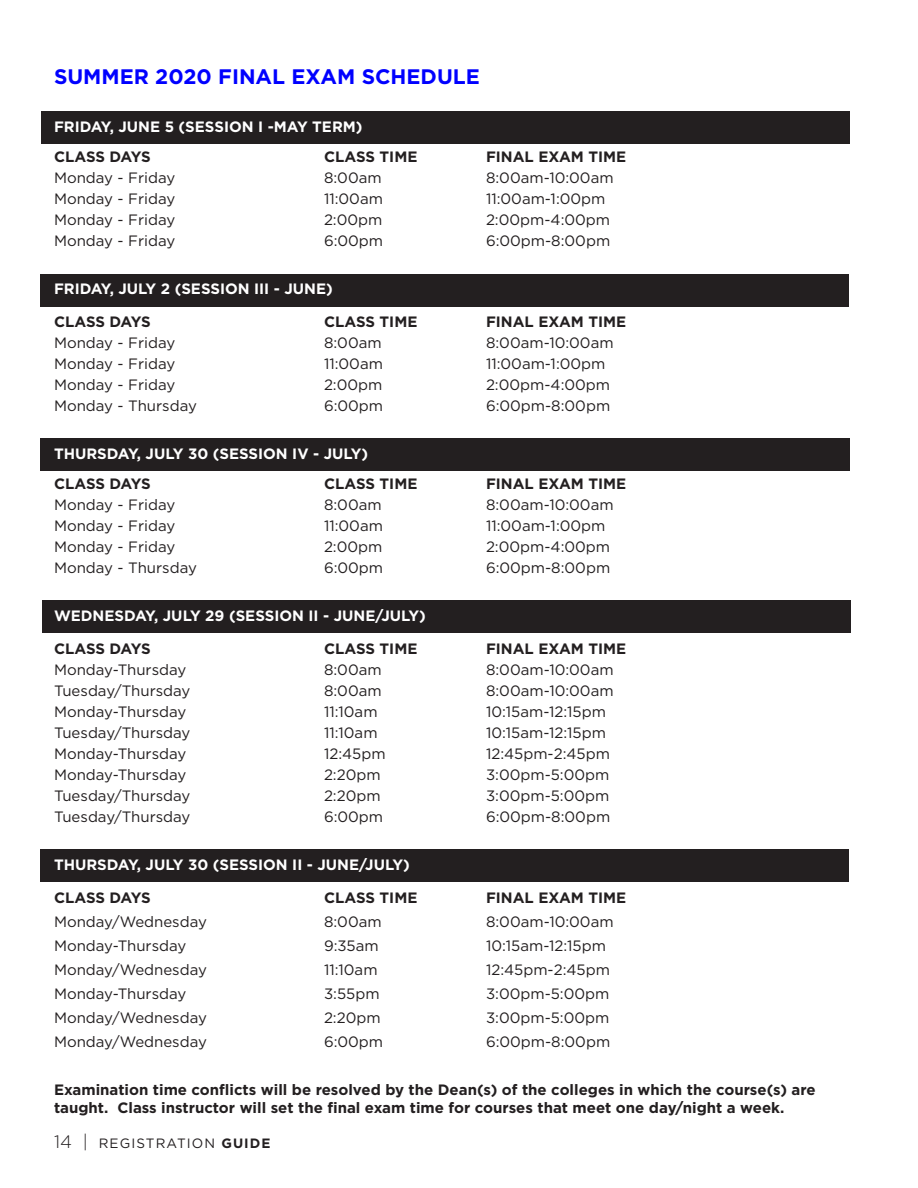
<style>
.page{position:relative;width:918px;height:1188px;background:#fff}
.page>*{position:absolute;margin:0;border:0;box-sizing:border-box;transform-origin:0 0}
.t1{font:700 21px "Gotham";color:#00f}
.t2{font:15px "Gotham";color:#231f20}
.t3{font:700 15px/18px "Gotham";color:#231f20}
.t4{font:700 15px "Gotham";color:#fff}
.t5{font:13.5px "Gotham";letter-spacing:.08em;color:#231f20}
.s1{font-weight:300;font-size:18px}
.s2{font-weight:700}
</style>
<div class="page">
<div style="left:40px;top:849px;width:809px;height:33px;background:#231f20"></div>
<div style="left:42px;top:600px;width:808px;height:33px;background:#231f20"></div>
<div style="left:41px;top:111px;width:809px;height:33px;background:#231f20"></div>
<div style="left:40px;top:274px;width:809px;height:33px;background:#231f20"></div>
<div style="left:40px;top:438px;width:810px;height:33px;background:#231f20"></div>
<p class="t1" style="left:54px;top:63px;width:428px">SUMMER 2020 FINAL EXAM SCHEDULE</p>
<p class="t4" style="left:54px;top:117px;width:310px">FRIDAY, JUNE 5 (SESSION I -MAY TERM)</p>
<p class="t3" style="left:54px;top:148px;width:98px">CLASS DAYS</p>
<p class="t3" style="left:324px;top:148px;width:95px">CLASS TIME</p>
<p class="t3" style="left:486px;top:148px;width:142px">FINAL EXAM TIME</p>
<p class="t2" style="left:54px;top:168px;width:123px">Monday - Friday</p>
<p class="t2" style="left:324px;top:168px;width:59px">8:00am</p>
<p class="t2" style="left:486px;top:168px;width:129px">8:00am-10:00am</p>
<p class="t2" style="left:54px;top:189px;width:123px">Monday - Friday</p>
<p class="t2" style="left:324px;top:189px;width:60px">11:00am</p>
<p class="t2" style="left:486px;top:189px;width:121px">11:00am-1:00pm</p>
<p class="t2" style="left:54px;top:210px;width:123px">Monday - Friday</p>
<p class="t2" style="left:324px;top:210px;width:60px">2:00pm</p>
<p class="t2" style="left:486px;top:210px;width:126px">2:00pm-4:00pm</p>
<p class="t2" style="left:54px;top:231px;width:123px">Monday - Friday</p>
<p class="t2" style="left:324px;top:231px;width:61px">6:00pm</p>
<p class="t2" style="left:486px;top:231px;width:126px">6:00pm-8:00pm</p>
<p class="t4" style="left:54px;top:279px;width:280px">FRIDAY, JULY 2 (SESSION III - JUNE)</p>
<p class="t3" style="left:54px;top:313px;width:98px">CLASS DAYS</p>
<p class="t3" style="left:324px;top:313px;width:95px">CLASS TIME</p>
<p class="t3" style="left:486px;top:313px;width:142px">FINAL EXAM TIME</p>
<p class="t2" style="left:54px;top:333px;width:123px">Monday - Friday</p>
<p class="t2" style="left:324px;top:333px;width:59px">8:00am</p>
<p class="t2" style="left:486px;top:333px;width:129px">8:00am-10:00am</p>
<p class="t2" style="left:54px;top:354px;width:123px">Monday - Friday</p>
<p class="t2" style="left:324px;top:354px;width:60px">11:00am</p>
<p class="t2" style="left:486px;top:354px;width:121px">11:00am-1:00pm</p>
<p class="t2" style="left:54px;top:375px;width:123px">Monday - Friday</p>
<p class="t2" style="left:324px;top:375px;width:60px">2:00pm</p>
<p class="t2" style="left:486px;top:375px;width:126px">2:00pm-4:00pm</p>
<p class="t2" style="left:54px;top:396px;width:144px">Monday - Thursday</p>
<p class="t2" style="left:324px;top:396px;width:61px">6:00pm</p>
<p class="t2" style="left:486px;top:396px;width:126px">6:00pm-8:00pm</p>
<p class="t4" style="left:54px;top:444px;width:316px">THURSDAY, JULY 30 (SESSION IV - JULY)</p>
<p class="t3" style="left:54px;top:475px;width:98px">CLASS DAYS</p>
<p class="t3" style="left:324px;top:475px;width:95px">CLASS TIME</p>
<p class="t3" style="left:486px;top:475px;width:142px">FINAL EXAM TIME</p>
<p class="t2" style="left:54px;top:495px;width:123px">Monday - Friday</p>
<p class="t2" style="left:324px;top:495px;width:59px">8:00am</p>
<p class="t2" style="left:486px;top:495px;width:129px">8:00am-10:00am</p>
<p class="t2" style="left:54px;top:516px;width:123px">Monday - Friday</p>
<p class="t2" style="left:324px;top:516px;width:60px">11:00am</p>
<p class="t2" style="left:486px;top:516px;width:121px">11:00am-1:00pm</p>
<p class="t2" style="left:54px;top:537px;width:123px">Monday - Friday</p>
<p class="t2" style="left:324px;top:537px;width:60px">2:00pm</p>
<p class="t2" style="left:486px;top:537px;width:126px">2:00pm-4:00pm</p>
<p class="t2" style="left:54px;top:558px;width:144px">Monday - Thursday</p>
<p class="t2" style="left:324px;top:558px;width:61px">6:00pm</p>
<p class="t2" style="left:486px;top:558px;width:126px">6:00pm-8:00pm</p>
<p class="t4" style="left:54px;top:606px;width:373px">WEDNESDAY, JULY 29 (SESSION II - JUNE/JULY)</p>
<p class="t3" style="left:54px;top:640px;width:98px">CLASS DAYS</p>
<p class="t3" style="left:324px;top:640px;width:95px">CLASS TIME</p>
<p class="t3" style="left:486px;top:640px;width:142px">FINAL EXAM TIME</p>
<p class="t2" style="left:54px;top:660px;width:134px">Monday-Thursday</p>
<p class="t2" style="left:324px;top:660px;width:59px">8:00am</p>
<p class="t2" style="left:486px;top:660px;width:129px">8:00am-10:00am</p>
<p class="t2" style="left:54px;top:681px;width:138px">Tuesday/Thursday</p>
<p class="t2" style="left:324px;top:681px;width:59px">8:00am</p>
<p class="t2" style="left:486px;top:681px;width:129px">8:00am-10:00am</p>
<p class="t2" style="left:54px;top:702px;width:134px">Monday-Thursday</p>
<p class="t2" style="left:324px;top:702px;width:55px">11:10am</p>
<p class="t2" style="left:486px;top:702px;width:122px">10:15am-12:15pm</p>
<p class="t2" style="left:54px;top:723px;width:138px">Tuesday/Thursday</p>
<p class="t2" style="left:324px;top:723px;width:55px">11:10am</p>
<p class="t2" style="left:486px;top:723px;width:122px">10:15am-12:15pm</p>
<p class="t2" style="left:54px;top:744px;width:134px">Monday-Thursday</p>
<p class="t2" style="left:324px;top:744px;width:63px">12:45pm</p>
<p class="t2" style="left:486px;top:744px;width:126px">12:45pm-2:45pm</p>
<p class="t2" style="left:54px;top:765px;width:134px">Monday-Thursday</p>
<p class="t2" style="left:324px;top:765px;width:58px">2:20pm</p>
<p class="t2" style="left:486px;top:765px;width:125px">3:00pm-5:00pm</p>
<p class="t2" style="left:54px;top:786px;width:138px">Tuesday/Thursday</p>
<p class="t2" style="left:324px;top:786px;width:58px">2:20pm</p>
<p class="t2" style="left:486px;top:786px;width:125px">3:00pm-5:00pm</p>
<p class="t2" style="left:54px;top:807px;width:138px">Tuesday/Thursday</p>
<p class="t2" style="left:324px;top:807px;width:61px">6:00pm</p>
<p class="t2" style="left:486px;top:807px;width:126px">6:00pm-8:00pm</p>
<p class="t4" style="left:54px;top:855px;width:357px">THURSDAY, JULY 30 (SESSION II - JUNE/JULY)</p>
<p class="t3" style="left:54px;top:889px;width:98px">CLASS DAYS</p>
<p class="t3" style="left:324px;top:889px;width:95px">CLASS TIME</p>
<p class="t3" style="left:486px;top:889px;width:142px">FINAL EXAM TIME</p>
<p class="t2" style="left:54px;top:912px;width:154px">Monday/Wednesday</p>
<p class="t2" style="left:324px;top:912px;width:59px">8:00am</p>
<p class="t2" style="left:486px;top:912px;width:129px">8:00am-10:00am</p>
<p class="t2" style="left:54px;top:936px;width:134px">Monday-Thursday</p>
<p class="t2" style="left:324px;top:936px;width:56px">9:35am</p>
<p class="t2" style="left:486px;top:936px;width:122px">10:15am-12:15pm</p>
<p class="t2" style="left:54px;top:960px;width:154px">Monday/Wednesday</p>
<p class="t2" style="left:324px;top:960px;width:55px">11:10am</p>
<p class="t2" style="left:486px;top:960px;width:126px">12:45pm-2:45pm</p>
<p class="t2" style="left:54px;top:984px;width:134px">Monday-Thursday</p>
<p class="t2" style="left:324px;top:984px;width:57px">3:55pm</p>
<p class="t2" style="left:486px;top:984px;width:125px">3:00pm-5:00pm</p>
<p class="t2" style="left:54px;top:1008px;width:154px">Monday/Wednesday</p>
<p class="t2" style="left:324px;top:1008px;width:58px">2:20pm</p>
<p class="t2" style="left:486px;top:1008px;width:125px">3:00pm-5:00pm</p>
<p class="t2" style="left:54px;top:1032px;width:154px">Monday/Wednesday</p>
<p class="t2" style="left:324px;top:1032px;width:61px">6:00pm</p>
<p class="t2" style="left:486px;top:1032px;width:126px">6:00pm-8:00pm</p>
<p class="t3" style="left:54px;top:1081px;width:763px">Examination time conflicts will be resolved by the Dean(s) of the colleges in which the course(s) are taught. Class instructor will set the final exam time for courses that meet one day/night a week.</p>
<p class="t5" style="left:54px;top:1134px;width:218px"><span class="s1">14 |</span> REGISTRATION <span class="s2">GUIDE</span></p>
</div>
